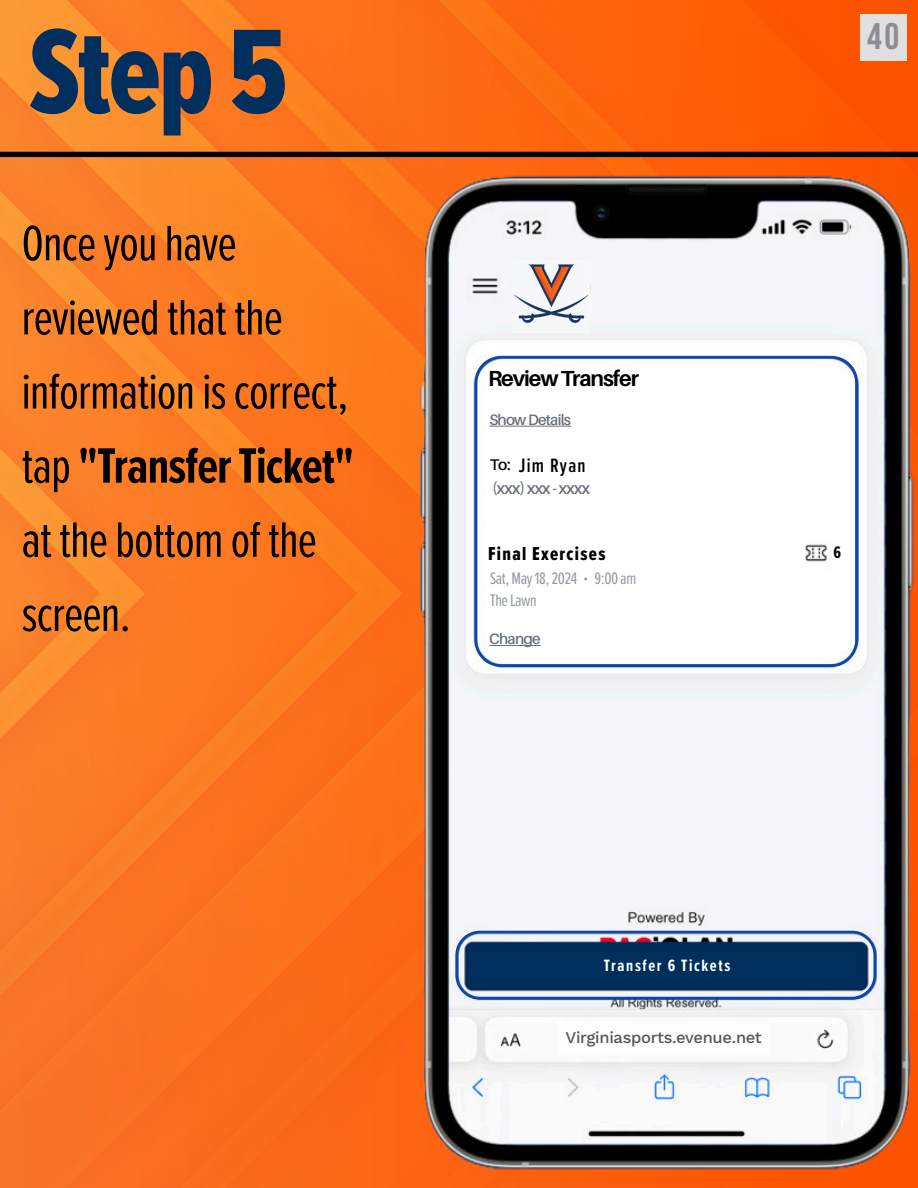
<style>
.page{position:relative;width:918px;height:1188px;background:#fff}
.page>*{position:absolute;margin:0;border:0;box-sizing:border-box;transform-origin:0 0}
.t1{font:124.2px "Proxima Nova Ex Cn Extrabld";color:#002e5d}
.t2{font:51.45px/74.1px "Proxima Nova Ex Cn";letter-spacing:-.015em;color:#000}
.t3{font:37.05px "Bebas Neue";color:#8d8d93}
.t4{font:700 21.9px "Aileron";letter-spacing:-.05em;color:#000}
.t5{font:600 20.1px "Proxima Nova Ex Cn";letter-spacing:.06em;color:#000}
.t6{font:19.35px "Proxima Nova Ex Cn Extrabld";letter-spacing:.07em;color:#000}
.t7{font:17.25px/21.6px "Proxima Nova Ex Cn";letter-spacing:-.025em;color:#949aa2}
.t8{font:700 17.25px "Proxima Nova Ex Cn";color:#000}
.t9{font:700 16.95px "Proxima Nova Ex Cn";letter-spacing:.095em;color:#fff}
.t10{font:500 16.5px "Work Sans";letter-spacing:-.015em;color:#575757}
.t11{font:600 16.5px "Aileron";letter-spacing:-.05em;color:#676f7a}
.t12{font:600 15.45px "Aileron";color:#000}
.t13{font:600 15.15px "Aileron";letter-spacing:-.05em;color:#676f7a}
.s1{font-weight:700}
</style>
<div class="page">
<img style="left:0;top:0;width:918px;height:1188px">
<div style="left:0;top:152px;width:918px;height:5px;background:#000"></div>
<img style="left:402px;top:164px;width:516px;height:1024px">
<div style="left:557px;top:1022px;width:213px;height:32px;background:#fdfdfd"></div>
<div style="left:513px;top:260px;width:77px;height:73px;background:#f5f7fa"></div>
<img style="left:514px;top:264px;width:75px;height:59px">
<svg style="left:474px;top:355px;width:385px;height:313px"></svg>
<svg style="left:454px;top:929px;width:423px;height:72px"></svg>
<div style="left:860px;top:14px;width:46px;height:47px;background:#e0e0e0"></div>
<h1 class="t1" style="left:29px;top:-19px;width:260px">Step 5</h1>
<p class="t2" style="left:22px;top:204px;width:334px">Once you have reviewed that the information is correct, tap <span class="s1">"Transfer Ticket" </span>at the bottom of the screen.</p>
<p class="t3" style="left:867px;top:15px;width:34px">40</p>
<p class="t4" style="left:488px;top:367px;width:152px">Review Transfer</p>
<p class="t13" style="left:489px;top:411px;width:83px">Show Details</p>
<p class="t12" style="left:490px;top:457px;width:22px">To:</p>
<p class="t5" style="left:519px;top:451px;width:68px">Jim Ryan</p>
<p class="t11" style="left:492px;top:480px;width:100px">(xxx) xxx - xxxx</p>
<p class="t6" style="left:488px;top:540px;width:119px">Final Exercises</p>
<p class="t7" style="left:490px;top:567px;width:89px">Sat, May 18, 2024<br>The Lawn</p>
<p class="t7" style="left:595px;top:567px;width:43px">9:00 am</p>
<p class="t13" style="left:489px;top:630px;width:53px">Change</p>
<p class="t8" style="left:833px;top:540px;width:9px">6</p>
<p class="t9" style="left:604px;top:953px;width:128px">Transfer 6 Tickets</p>
<p class="t10" style="left:566px;top:1028px;width:198px">Virginiasports.evenue.net</p>
</div>
